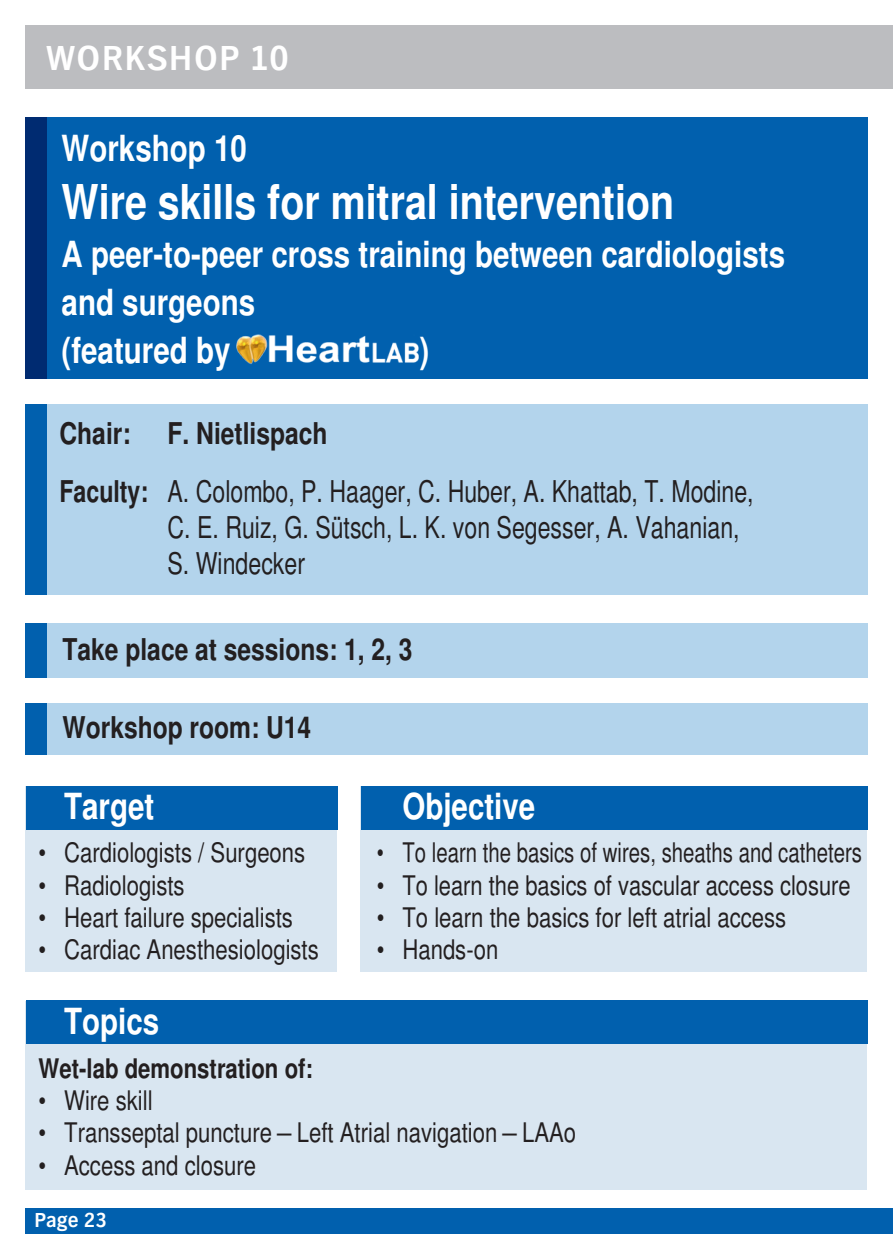
<style>
.page{position:relative;width:893px;height:1259px;background:#fff}
.page>*{position:absolute;margin:0;border:0;box-sizing:border-box;transform-origin:0 0}
.t1{font:700 condensed 48px "Helvetica";color:#fff}
.t2{font:700 condensed 36px "Helvetica";color:#fff}
.t3{font:700 36px "TV Nord EF";letter-spacing:.05em;color:#fff}
.t4{font:condensed 30px "Helvetica";color:#231f20;scale:.94 1}
.t5{font:700 condensed 30px "Helvetica";color:#231f20}
.t6{font:condensed 27px "Helvetica";color:#231f20}
.t7{font:condensed 27px "Helvetica";color:#231f20;scale:.92 1}
.t8{font:700 condensed 27px "Helvetica";color:#231f20}
.t9{font:700 21px "TV Nord EF";color:#fff}
.s1{font-weight:700}
</style>
<div class="page">
<div style="left:26px;top:26px;width:867px;height:63px;background:#bcbdc0"></div>
<div style="left:26px;top:1208px;width:867px;height:25px;background:#0160ae"></div>
<div style="left:44px;top:117px;width:823px;height:261px;background:#0160ae"></div>
<div style="left:44px;top:405px;width:823px;height:190px;background:#b3d4ec"></div>
<div style="left:26px;top:117px;width:21px;height:261px;background:#002b71"></div>
<div style="left:26px;top:405px;width:21px;height:190px;background:#0160ae"></div>
<div style="left:47px;top:623px;width:820px;height:55px;background:#b3d4ec"></div>
<div style="left:26px;top:623px;width:21px;height:55px;background:#0160ae"></div>
<div style="left:360px;top:786px;width:507px;height:185px;background:#d9e6f1"></div>
<div style="left:361px;top:785px;width:506px;height:44px;background:#0160ae"></div>
<div style="left:26px;top:786px;width:311px;height:185px;background:#d9e6f1"></div>
<div style="left:26px;top:785px;width:311px;height:44px;background:#0160ae"></div>
<div style="left:26px;top:1001px;width:841px;height:188px;background:#d9e6f1"></div>
<div style="left:26px;top:1000px;width:841px;height:44px;background:#0160ae"></div>
<div style="left:47px;top:703px;width:820px;height:51px;background:#b3d4ec"></div>
<div style="left:26px;top:703px;width:21px;height:51px;background:#0160ae"></div>
<img style="left:236px;top:334px;width:183px;height:30px">
<p class="t3" style="left:47px;top:38px;width:244px">WORKSHOP 10</p>
<p class="t2" style="left:62px;top:127px;width:187px">Workshop 10</p>
<p class="t1" style="left:62px;top:173px;width:614px">Wire skills for mitral intervention</p>
<p class="t2" style="left:62px;top:233px;width:725px">A peer-to-peer cross training between cardiologists</p>
<p class="t2" style="left:62px;top:281px;width:195px">and surgeons</p>
<p class="t2" style="left:62px;top:329px;width:170px">(featured by</p>
<p class="t2" style="left:419px;top:329px;width:11px">)</p>
<p class="t5" style="left:60px;top:416px;width:269px">Chair: F. Nietlispach</p>
<p class="t4" style="left:60px;top:473px;width:740px"><span class="s1">Faculty:</span> A. Colombo, P. Haager, C. Huber, A. Khattab, T. Modine,</p>
<p class="t4" style="left:168px;top:509px;width:610px">C. E. Ruiz, G. Sütsch, L. K. von Segesser, A. Vahanian,</p>
<p class="t4" style="left:168px;top:545px;width:148px">S. Windecker</p>
<p class="t5" style="left:63px;top:632px;width:352px">Take place at sessions: 1, 2, 3</p>
<p class="t5" style="left:63px;top:709px;width:250px">Workshop room: U14</p>
<p class="t2" style="left:64px;top:785px;width:92px">Target</p>
<p class="t6" style="left:39px;top:836px;width:268px">• Cardiologists / Surgeons</p>
<p class="t6" style="left:39px;top:869px;width:148px">• Radiologists</p>
<p class="t6" style="left:39px;top:901px;width:256px">• Heart failure specialists</p>
<p class="t6" style="left:39px;top:934px;width:282px">• Cardiac Anesthesiologists</p>
<p class="t2" style="left:402px;top:785px;width:134px">Objective</p>
<p class="t7" style="left:377px;top:836px;width:529px">• To learn the basics of wires, sheaths and catheters</p>
<p class="t6" style="left:377px;top:869px;width:475px">• To learn the basics of vascular access closure</p>
<p class="t6" style="left:377px;top:901px;width:411px">• To learn the basics for left atrial access</p>
<p class="t6" style="left:377px;top:934px;width:123px">• Hands-on</p>
<p class="t2" style="left:64px;top:1000px;width:97px">Topics</p>
<p class="t8" style="left:39px;top:1052px;width:276px">Wet-lab demonstration of:</p>
<p class="t6" style="left:39px;top:1084px;width:116px">• Wire skill</p>
<p class="t6" style="left:39px;top:1117px;width:539px">• Transseptal puncture – Left Atrial navigation – LAAo</p>
<p class="t6" style="left:39px;top:1149px;width:219px">• Access and closure</p>
<p class="t9" style="left:35px;top:1208px;width:74px">Page 23</p>
</div>
